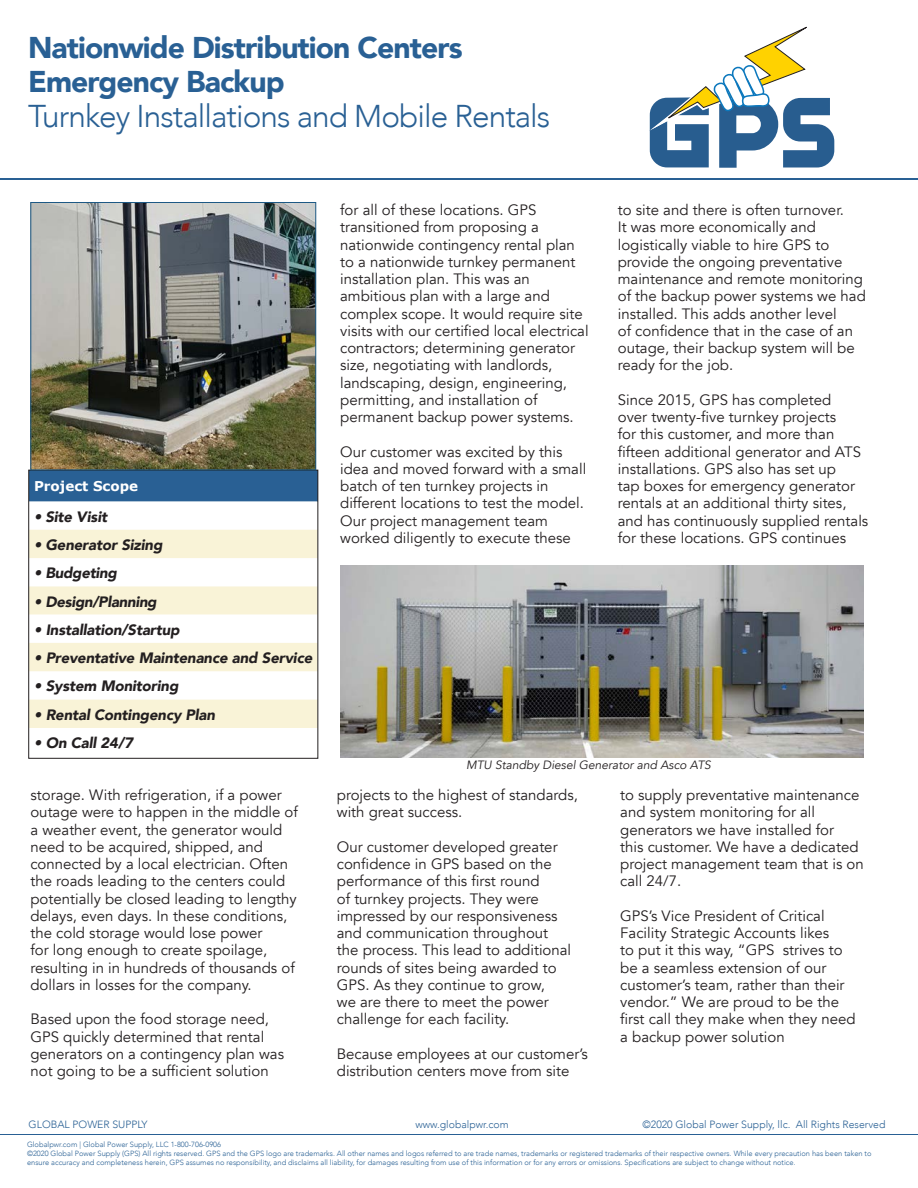
<style>
.page{position:relative;width:918px;height:1188px;background:#fff}
.page>*{position:absolute;margin:0;border:0;box-sizing:border-box;transform-origin:0 0}
.t1{font:300 31.5px "Avenir";letter-spacing:-.03em;color:#296094}
.t2{font:900 30px "Avenir";letter-spacing:-.03em;color:#296094}
.t3{font:15px/17.2px "Avenir";color:#231f20}
.t4{font:italic 900 15px "Avenir";letter-spacing:-.01em;color:#231f20}
.t5{font:700 13.5px "Verdana";color:#fff}
.t6{font:italic 12px "Avenir";color:#231f20}
.t7{font:300 10.5px "Avenir";color:#296094}
.t8{font:300 7.5px/9px "Avenir";color:#296094}
</style>
<div class="page">
<div style="left:29px;top:470px;width:289px;height:31px;background:#296094"></div>
<svg style="left:31px;top:501px;width:285px;height:29px"></svg>
<svg style="left:31px;top:530px;width:285px;height:198px;fill:#f9f3d7"></svg>
<img style="left:340px;top:565px;width:524px;height:192px">
<hr style="left:0;top:1135px;width:918px;height:1px;background:#296094">
<svg style="left:650px;top:26px;width:184px;height:142px"></svg>
<hr style="left:0;top:178px;width:918px;height:2px;background:#296094">
<img style="left:32px;top:204px;width:282px;height:264px">
<div style="left:30px;top:202px;width:286px;height:268px;border:1px solid #1d5985"></div>
<p class="t2" style="left:28px;top:22px;width:436px">Nationwide Distribution Centers</p>
<p class="t2" style="left:28px;top:56px;width:258px">Emergency Backup</p>
<p class="t1" style="left:28px;top:97px;width:524px">Turnkey Installations and Mobile Rentals</p>
<p class="t5" style="left:34px;top:477px;width:106px">Project Scope</p>
<p class="t4" style="left:34px;top:504px;width:75px">• Site Visit</p>
<p class="t4" style="left:34px;top:532px;width:130px">• Generator Sizing</p>
<p class="t4" style="left:34px;top:561px;width:84px">• Budgeting</p>
<p class="t4" style="left:34px;top:589px;width:124px">• Design/Planning</p>
<p class="t4" style="left:34px;top:617px;width:147px">• Installation/Startup</p>
<p class="t4" style="left:34px;top:645px;width:280px">• Preventative Maintenance and Service</p>
<p class="t4" style="left:34px;top:674px;width:146px">• System Monitoring</p>
<p class="t4" style="left:34px;top:702px;width:183px">• Rental Contingency Plan</p>
<p class="t4" style="left:34px;top:731px;width:100px">• On Call 24/7</p>
<p class="t3" style="left:340px;top:202px;width:250px">for all of these locations. GPS transitioned from proposing a nationwide contingency rental plan to a nationwide turnkey permanent installation plan. This was an ambitious plan with a large and complex scope. It would require site visits with our certified local electrical contractors; determining generator size, negotiating with landlords, landscaping, design, engineering, permitting, and installation of permanent backup power systems.</p>
<p class="t3" style="left:340px;top:443px;width:248px">Our customer was excited by this idea and moved forward with a small batch of ten turnkey projects in different locations to test the model.<br>Our project management team worked diligently to execute these</p>
<p class="t3" style="left:618px;top:202px;width:250px">to site and there is often turnover.<br>It was more economically and logistically viable to hire GPS to provide the ongoing preventative maintenance and remote monitoring of the backup power systems we had installed. This adds another level<br>of confidence that in the case of an outage, their backup system will be ready for the job.</p>
<p class="t3" style="left:618px;top:391px;width:252px">Since 2015, GPS has completed<br>over twenty-five turnkey projects<br>for this customer, and more than fifteen additional generator and ATS installations. GPS also has set up<br>tap boxes for emergency generator rentals at an additional thirty sites, and has continuously supplied rentals for these locations. GPS continues</p>
<p class="t3" style="left:30px;top:787px;width:269px">storage. With refrigeration, if a power outage were to happen in the middle of a weather event, the generator would need to be acquired, shipped, and connected by a local electrician. Often the roads leading to the centers could potentially be closed leading to lengthy delays, even days. In these conditions, the cold storage would lose power<br>for long enough to create spoilage, resulting in in hundreds of thousands of dollars in losses for the company.</p>
<p class="t3" style="left:30px;top:1011px;width:255px">Based upon the food storage need, GPS quickly determined that rental generators on a contingency plan was not going to be a sufficient solution</p>
<p class="t6" style="left:466px;top:758px;width:246px">MTU Standby Diesel Generator and Asco ATS</p>
<p class="t3" style="left:337px;top:787px;width:243px">projects to the highest of standards, with great success.</p>
<p class="t3" style="left:337px;top:838px;width:236px">Our customer developed greater confidence in GPS based on the performance of this first round<br>of turnkey projects. They were impressed by our responsiveness and communication throughout the process. This lead to additional rounds of sites being awarded to<br>GPS. As they continue to grow,<br>we are there to meet the power challenge for each facility.</p>
<p class="t3" style="left:337px;top:1045px;width:253px">Because employees at our customer’s distribution centers move from site</p>
<p class="t3" style="left:620px;top:787px;width:245px">to supply preventative maintenance and system monitoring for all generators we have installed for<br>this customer. We have a dedicated project management team that is on call 24/7.</p>
<p class="t3" style="left:620px;top:907px;width:237px">GPS’s Vice President of Critical<br>Facility Strategic Accounts likes<br>to put it this way, “GPS strives to be a seamless extension of our customer’s team, rather than their vendor.” We are proud to be the first call they make when they need a backup power solution</p>
<p class="t7" style="left:29px;top:1118px;width:121px">GLOBAL POWER SUPPLY</p>
<p class="t7" style="left:416px;top:1118px;width:95px">www.globalpwr.com</p>
<p class="t7" style="left:643px;top:1118px;width:245px">©2020 Global Power Supply, llc. All Rights Reserved</p>
<p class="t8" style="left:27px;top:1140px;width:846px">Globalpwr.com | Global Power Supply, LLC 1-800-706-0906<br>©2020 Global Power Supply (GPS) All rights reserved. GPS and the GPS logo are trademarks. All other names and logos referred to are trade names, trademarks or registered trademarks of their respective owners. While every precaution has been taken to ensure accuracy and completeness herein, GPS assumes no responsibility, and disclaims all liability, for damages resulting from use of this information or for any errors or omissions. Specifications are subject to change without notice.</p>
</div>
